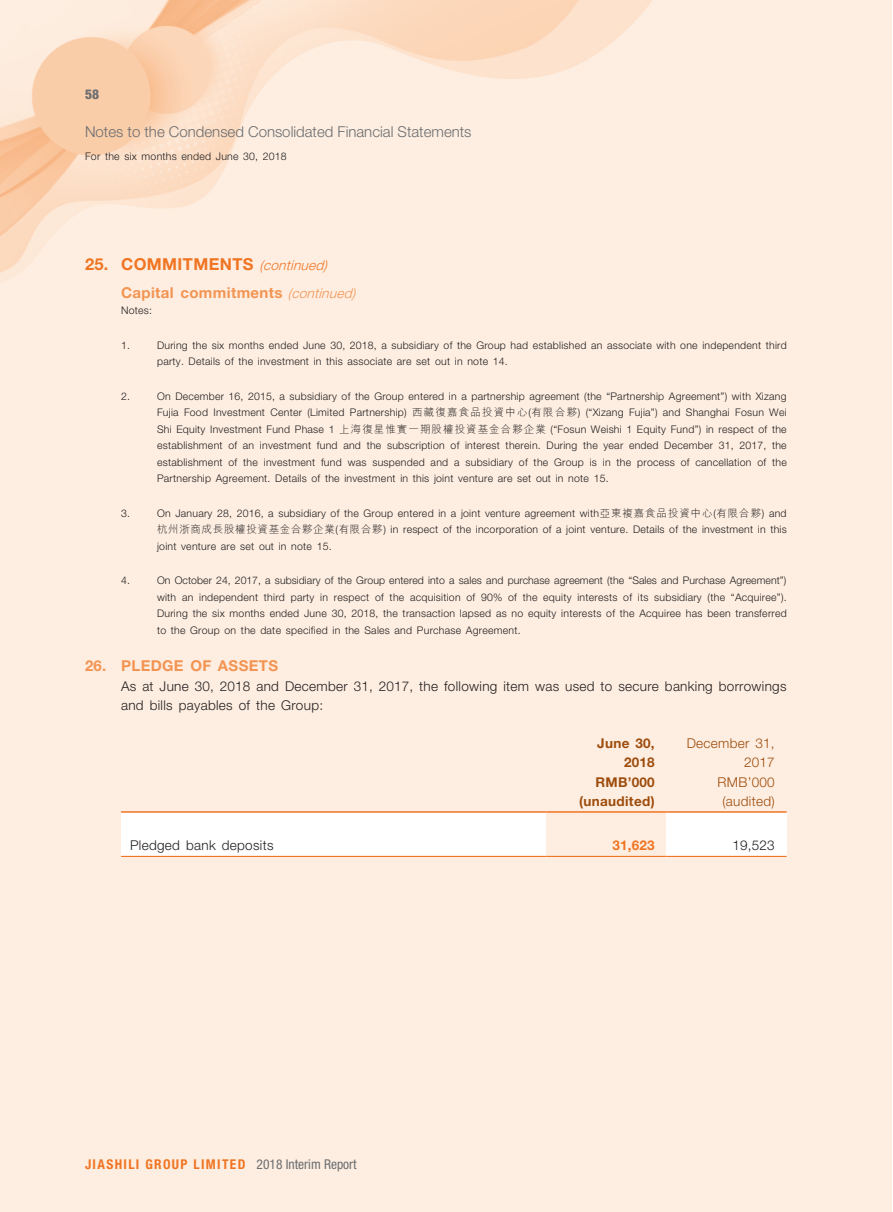
<style>
.page{position:relative;width:893px;height:1212px;background:#fff}
.page>*{position:absolute;margin:0;border:0;box-sizing:border-box;transform-origin:0 0}
._03_H1{font:700 16.5px "Helvetica Neue LT Std";letter-spacing:.025em;color:#f07523}
.t1{font:300 15px "Helvetica Neue LT Std";color:#6c6d70}
._04___H2{font:700 15px "Helvetica Neue LT Std";letter-spacing:.025em;color:#f39452}
._12___P2{font:300 13.5px/19.5px "Helvetica Neue LT Std";letter-spacing:.025em;color:#231f20}
.t2{font:700 condensed 13.5px "Helvetica Neue LT Std";letter-spacing:.1em;color:#f07523}
._12___P2-2{font:300 13.5px/19.5px "Helvetica Neue LT Std";letter-spacing:.025em;color:#9e4c0c;text-align:right}
._12___P2-3{font:700 13.5px/19.5px "Helvetica Neue LT Std";letter-spacing:.025em;color:#9e4c0c;text-align:right}
._15_Table_Stub{font:300 13.5px "Helvetica Neue LT Std";letter-spacing:.025em;color:#231f20}
._12___P2-4{font:700 13.5px "Helvetica Neue LT Std";color:#f07523}
.t3{font:800 condensed 13.5px "Helvetica Neue LT Std";color:#6c6d70}
._22____IN2__Note{font:300 10.5px/16.5px "Helvetica Neue LT Std";letter-spacing:.025em;color:#231f20;text-align:justify}
.s1{font-weight:300;font-style:italic;font-size:13.5px}
.s2{font-family:"M Hei HK"}
.s3{font-weight:400;color:#6c6d70}
</style>
<div class="page">
<div style="left:547px;top:813px;width:120px;height:19px;background:#fdeee1"></div>
<div style="left:547px;top:832px;width:120px;height:20px;background:#fdeee1"></div>
<svg style="left:121px;top:852px;width:426px;height:4px"></svg>
<svg style="left:547px;top:852px;width:120px;height:4px"></svg>
<svg style="left:667px;top:855px;width:120px;height:1px"></svg>
<hr style="left:121px;top:811px;width:426px;height:2px;background:#f07523">
<hr style="left:547px;top:811px;width:120px;height:2px;background:#f07523">
<hr style="left:667px;top:811px;width:120px;height:2px;background:#f07523">
<hr style="left:121px;top:856px;width:426px;height:1px;background:#f07523">
<hr style="left:547px;top:856px;width:120px;height:1px;background:#f07523">
<hr style="left:667px;top:856px;width:120px;height:1px;background:#f07523">
<p class="t3" style="left:85px;top:86px;width:16px">58</p>
<h2 class="t1" style="left:85px;top:123px;width:388px">Notes to the Condensed Consolidated Financial Statements</h2>
<p class="_22____IN2__Note" style="left:85px;top:147px;width:203px">For the six months ended June 30, 2018</p>
<p class="_03_H1" style="left:85px;top:254px;width:244px">25. COMMITMENTS <span class="s1">(continued)</span></p>
<p class="_04___H2" style="left:121px;top:283px;width:236px">Capital commitments <span class="s1">(continued)</span></p>
<p class="_22____IN2__Note" style="left:121px;top:302px;width:33px">Notes:</p>
<p class="_22____IN2__Note" style="left:121px;top:337px;width:10px">1.</p>
<p class="_22____IN2__Note" style="left:157px;top:337px;width:631px">During the six months ended June 30, 2018, a subsidiary of the Group had established an associate with one independent third party. Details of the investment in this associate are set out in note 14.</p>
<p class="_22____IN2__Note" style="left:121px;top:388px;width:10px">2.</p>
<p class="_22____IN2__Note" style="left:157px;top:388px;width:631px">On December 16, 2015, a subsidiary of the Group entered in a partnership agreement (the “Partnership Agreement”) with Xizang Fujia Food Investment Center (Limited Partnership) <span class="s2">西藏復嘉食品投資中心</span>(<span class="s2">有限合夥</span>) (“Xizang Fujia”) and Shanghai Fosun Wei Shi Equity Investment Fund Phase 1 <span class="s2">上海復星惟實一期股權投資基金合夥企業</span> (“Fosun Weishi 1 Equity Fund”) in respect of the establishment of an investment fund and the subscription of interest therein. During the year ended December 31, 2017, the establishment of the investment fund was suspended and a subsidiary of the Group is in the process of cancellation of the Partnership Agreement. Details of the investment in this joint venture are set out in note 15.</p>
<p class="_22____IN2__Note" style="left:121px;top:505px;width:10px">3.</p>
<p class="_22____IN2__Note" style="left:157px;top:505px;width:631px">On January 28, 2016, a subsidiary of the Group entered in a joint venture agreement with<span class="s2">亞東複嘉食品投資中心</span>(<span class="s2">有限合夥</span>) and<span class="s2">杭州浙商成長股權投資基金合夥企業</span>(<span class="s2">有限合夥</span>) in respect of the incorporation of a joint venture. Details of the investment in this joint venture are set out in note 15.</p>
<p class="_22____IN2__Note" style="left:121px;top:572px;width:10px">4.</p>
<p class="_22____IN2__Note" style="left:157px;top:572px;width:631px">On October 24, 2017, a subsidiary of the Group entered into a sales and purchase agreement (the “Sales and Purchase Agreement”) with an independent third party in respect of the acquisition of 90% of the equity interests of its subsidiary (the “Acquiree”).<br>During the six months ended June 30, 2018, the transaction lapsed as no equity interests of the Acquiree has been transferred to the Group on the date specified in the Sales and Purchase Agreement.</p>
<p class="_04___H2" style="left:85px;top:657px;width:195px">26. PLEDGE OF ASSETS</p>
<p class="_12___P2" style="left:121px;top:676px;width:667px">As at June 30, 2018 and December 31, 2017, the following item was used to secure banking borrowings and bills payables of the Group:</p>
<p class="_12___P2-3" style="left:597px;top:733px;width:59px">June 30,<br>2018</p>
<p class="_12___P2-2" style="left:687px;top:733px;width:89px">December 31,<br>2017</p>
<p class="_12___P2-3" style="left:595px;top:772px;width:61px">RMB’000</p>
<p class="_12___P2-2" style="left:718px;top:772px;width:59px">RMB’000</p>
<p class="_12___P2-3" style="left:579px;top:791px;width:77px">(unaudited)</p>
<p class="_12___P2-2" style="left:722px;top:792px;width:54px">(audited)</p>
<p class="_15_Table_Stub" style="left:130px;top:837px;width:145px">Pledged bank deposits</p>
<p class="_12___P2-4" style="left:612px;top:837px;width:44px">31,623</p>
<p class="_12___P2" style="left:732px;top:835px;width:44px">19,523</p>
<p class="t2" style="left:85px;top:1156px;width:273px">JIASHILI GROUP LIMITED <span class="s3">2018 Interim Report</span></p>
</div>
